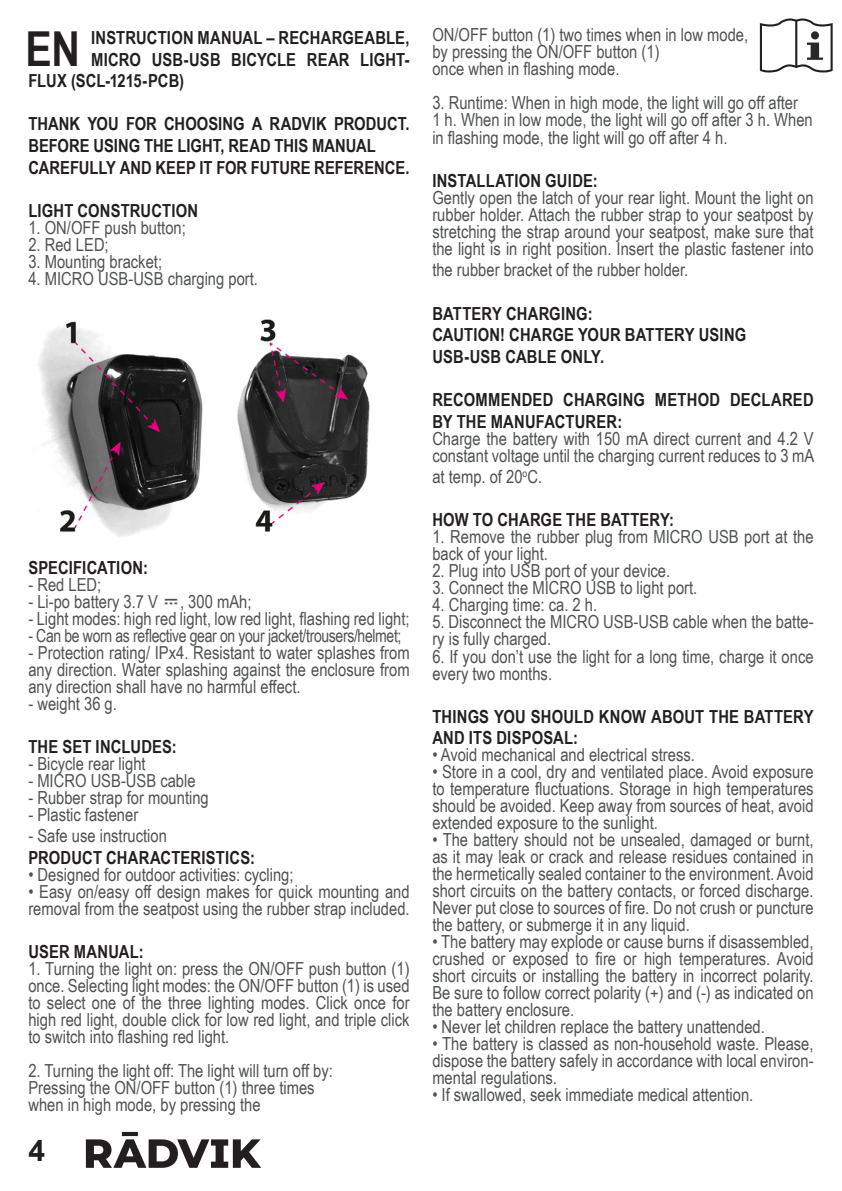
<style>
.page{position:relative;width:842px;height:1191px;background:#fff}
.page>*{position:absolute;margin:0;border:0;box-sizing:border-box;transform-origin:0 0}
.Zwykły_akapit{font:700 48.2px "Arial Narrow";color:#231f20}
.t1{font:700 30px "Arial";color:#231f20}
.Zwykły_akapit-2{font:18px/17px "Arial Narrow";color:#4f5252;text-align:justify}
.Zwykły_akapit-3{font:700 18px/21.6px "Arial Narrow";letter-spacing:.01em;color:#231f20}
.Zwykły_akapit-4{font:18px "Arial Narrow";letter-spacing:-.02em;color:#4f5252;scale:.95 1}
</style>
<div class="page">
<img style="left:38px;top:319px;width:332px;height:218px">
<svg style="left:760px;top:18px;width:73px;height:54px"></svg>
<svg style="left:86px;top:1132px;width:175px;height:35px"></svg>
<p class="Zwykły_akapit" style="left:25px;top:12px;width:56px">EN</p>
<p class="Zwykły_akapit-3" style="left:91px;top:26px;width:320px">INSTRUCTION MANUAL – RECHARGEABLE,</p>
<p class="Zwykły_akapit-3" style="left:91px;top:48px;width:320px">MICRO USB-USB BICYCLE REAR LIGHT-</p>
<p class="Zwykły_akapit-3" style="left:28px;top:69px;width:157px">FLUX (SCL-1215-PCB)</p>
<p class="Zwykły_akapit-3" style="left:28px;top:112px;width:383px">THANK YOU FOR CHOOSING A RADVIK PRODUCT.<br>BEFORE USING THE LIGHT, READ THIS MANUAL</p>
<p class="Zwykły_akapit-3" style="left:28px;top:156px;width:383px">CAREFULLY AND KEEP IT FOR FUTURE REFERENCE.</p>
<p class="Zwykły_akapit-3" style="left:28px;top:199px;width:171px">LIGHT CONSTRUCTION</p>
<p class="Zwykły_akapit-2" style="left:28px;top:218px;width:159px">1. ON/OFF push button;</p>
<p class="Zwykły_akapit-2" style="left:28px;top:235px;width:82px">2. Red LED;</p>
<p class="Zwykły_akapit-2" style="left:28px;top:252px;width:135px">3. Mounting bracket;</p>
<p class="Zwykły_akapit-2" style="left:28px;top:269px;width:231px">4. MICRO USB-USB charging port.</p>
<p class="Zwykły_akapit-3" style="left:28px;top:555px;width:121px">SPECIFICATION:</p>
<p class="Zwykły_akapit-2" style="left:28px;top:575px;width:75px">- Red LED;</p>
<p class="Zwykły_akapit-2" style="left:28px;top:592px;width:225px">- Li-po battery 3.7 V , 300 mAh;</p>
<p class="Zwykły_akapit-2" style="left:28px;top:609px;width:383px">- Light modes: high red light, low red light, flashing red light;</p>
<p class="Zwykły_akapit-4" style="left:28px;top:622px;width:394px">- Can be worn as reflective gear on your jacket/trousers/helmet;</p>
<p class="Zwykły_akapit-2" style="left:28px;top:643px;width:383px">- Protection rating/ IPx4. Resistant to water splashes from any direction. Water splashing against the enclosure from any direction shall have no harmful effect.</p>
<p class="Zwykły_akapit-2" style="left:28px;top:694px;width:90px">- weight 36 g.</p>
<p class="Zwykły_akapit-3" style="left:28px;top:735px;width:150px">THE SET INCLUDES:</p>
<p class="Zwykły_akapit-2" style="left:28px;top:754px;width:119px">- Bicycle rear light</p>
<p class="Zwykły_akapit-2" style="left:28px;top:771px;width:169px">- MICRO USB-USB cable</p>
<p class="Zwykły_akapit-2" style="left:28px;top:788px;width:182px">- Rubber strap for mounting</p>
<p class="Zwykły_akapit-2" style="left:28px;top:805px;width:111px">- Plastic fastener</p>
<p class="Zwykły_akapit-2" style="left:28px;top:827px;width:140px">- Safe use instruction</p>
<p class="Zwykły_akapit-3" style="left:28px;top:846px;width:228px">PRODUCT CHARACTERISTICS:</p>
<p class="Zwykły_akapit-2" style="left:28px;top:865px;width:267px">• Designed for outdoor activities: cycling;</p>
<p class="Zwykły_akapit-2" style="left:28px;top:882px;width:383px">• Easy on/easy off design makes for quick mounting and removal from the seatpost using the rubber strap included.</p>
<p class="Zwykły_akapit-3" style="left:28px;top:940px;width:117px">USER MANUAL:</p>
<p class="Zwykły_akapit-2" style="left:28px;top:959px;width:383px">1. Turning the light on: press the ON/OFF push button (1) once. Selecting light modes: the ON/OFF button (1) is used to select one of the three lighting modes. Click once for high red light, double click for low red light, and triple click to switch into flashing red light.</p>
<p class="Zwykły_akapit-2" style="left:28px;top:1061px;width:306px">2. Turning the light off: The light will turn off by:</p>
<p class="Zwykły_akapit-2" style="left:28px;top:1078px;width:288px">Pressing the ON/OFF button (1) three times</p>
<p class="Zwykły_akapit-2" style="left:28px;top:1095px;width:234px">when in high mode, by pressing the</p>
<h2 class="t1" style="left:28px;top:1129px;width:18px">4</h2>
<p class="Zwykły_akapit-2" style="left:432px;top:26px;width:317px">ON/OFF button (1) two times when in low mode,</p>
<p class="Zwykły_akapit-2" style="left:432px;top:43px;width:229px">by pressing the ON/OFF button (1)</p>
<p class="Zwykły_akapit-2" style="left:432px;top:60px;width:189px">once when in flashing mode.</p>
<p class="Zwykły_akapit-2" style="left:432px;top:94px;width:367px">3. Runtime: When in high mode, the light will go off after</p>
<p class="Zwykły_akapit-2" style="left:432px;top:111px;width:382px">1 h. When in low mode, the light will go off after 3 h. When in flashing mode, the light will go off after 4 h.</p>
<p class="Zwykły_akapit-3" style="left:432px;top:169px;width:167px">INSTALLATION GUIDE:</p>
<p class="Zwykły_akapit-2" style="left:432px;top:188px;width:383px">Gently open the latch of your rear light. Mount the light on rubber holder. Attach the rubber strap to your seatpost by stretching the strap around your seatpost, make sure that the light is in right position. Insert the plastic fastener into</p>
<p class="Zwykły_akapit-2" style="left:432px;top:261px;width:258px">the rubber bracket of the rubber holder.</p>
<p class="Zwykły_akapit-3" style="left:432px;top:301px;width:162px">BATTERY CHARGING:</p>
<p class="Zwykły_akapit-3" style="left:432px;top:323px;width:315px">CAUTION! CHARGE YOUR BATTERY USING</p>
<p class="Zwykły_akapit-3" style="left:432px;top:345px;width:173px">USB-USB CABLE ONLY.</p>
<p class="Zwykły_akapit-3" style="left:432px;top:388px;width:383px">RECOMMENDED CHARGING METHOD DECLARED<br>BY THE MANUFACTURER:</p>
<p class="Zwykły_akapit-2" style="left:432px;top:429px;width:384px">Charge the battery with 150 mA direct current and 4.2 V constant voltage until the charging current reduces to 3 mA</p>
<p class="Zwykły_akapit-2" style="left:432px;top:468px;width:111px">at temp. of 20<sup>o</sup>C.</p>
<p class="Zwykły_akapit-3" style="left:432px;top:508px;width:243px">HOW TO CHARGE THE BATTERY:</p>
<p class="Zwykły_akapit-2" style="left:432px;top:528px;width:383px">1. Remove the rubber plug from MICRO USB port at the back of your light.</p>
<p class="Zwykły_akapit-2" style="left:432px;top:562px;width:239px">2. Plug into USB port of your device.</p>
<p class="Zwykły_akapit-2" style="left:432px;top:579px;width:266px">3. Connect the MICRO USB to light port.</p>
<p class="Zwykły_akapit-2" style="left:432px;top:596px;width:166px">4. Charging time: ca. 2 h.</p>
<p class="Zwykły_akapit-2" style="left:432px;top:613px;width:383px">5. Disconnect the MICRO USB-USB cable when the batte&shy;ry is fully charged.</p>
<p class="Zwykły_akapit-2" style="left:432px;top:647px;width:383px">6. If you don’t use the light for a long time, charge it once every two months.</p>
<p class="Zwykły_akapit-3" style="left:432px;top:704px;width:383px">THINGS YOU SHOULD KNOW ABOUT THE BATTERY<br>AND ITS DISPOSAL:</p>
<p class="Zwykły_akapit-2" style="left:432px;top:746px;width:264px">• Avoid mechanical and electrical stress.</p>
<p class="Zwykły_akapit-2" style="left:432px;top:763px;width:383px">• Store in a cool, dry and ventilated place. Avoid exposure to temperature fluctuations. Storage in high temperatures should be avoided. Keep away from sources of heat, avoid extended exposure to the sunlight.</p>
<p class="Zwykły_akapit-2" style="left:432px;top:831px;width:383px">• The battery should not be unsealed, damaged or burnt, as it may leak or crack and release residues contained in the hermetically sealed container to the environment. Avoid short circuits on the battery contacts, or forced discharge.<br>Never put close to sources of fire. Do not crush or puncture the battery, or submerge it in any liquid.</p>
<p class="Zwykły_akapit-2" style="left:432px;top:933px;width:383px">• The battery may explode or cause burns if disassembled, crushed or exposed to fire or high temperatures. Avoid short circuits or installing the battery in incorrect polarity.<br>Be sure to follow correct polarity (+) and (-) as indicated on the battery enclosure.</p>
<p class="Zwykły_akapit-2" style="left:432px;top:1018px;width:334px">• Never let children replace the battery unattended.</p>
<p class="Zwykły_akapit-2" style="left:432px;top:1035px;width:383px">• The battery is classed as non-household waste. Please, dispose the battery safely in accordance with local environ&shy;mental regulations.</p>
<p class="Zwykły_akapit-2" style="left:432px;top:1086px;width:323px">• If swallowed, seek immediate medical attention.</p>
</div>
